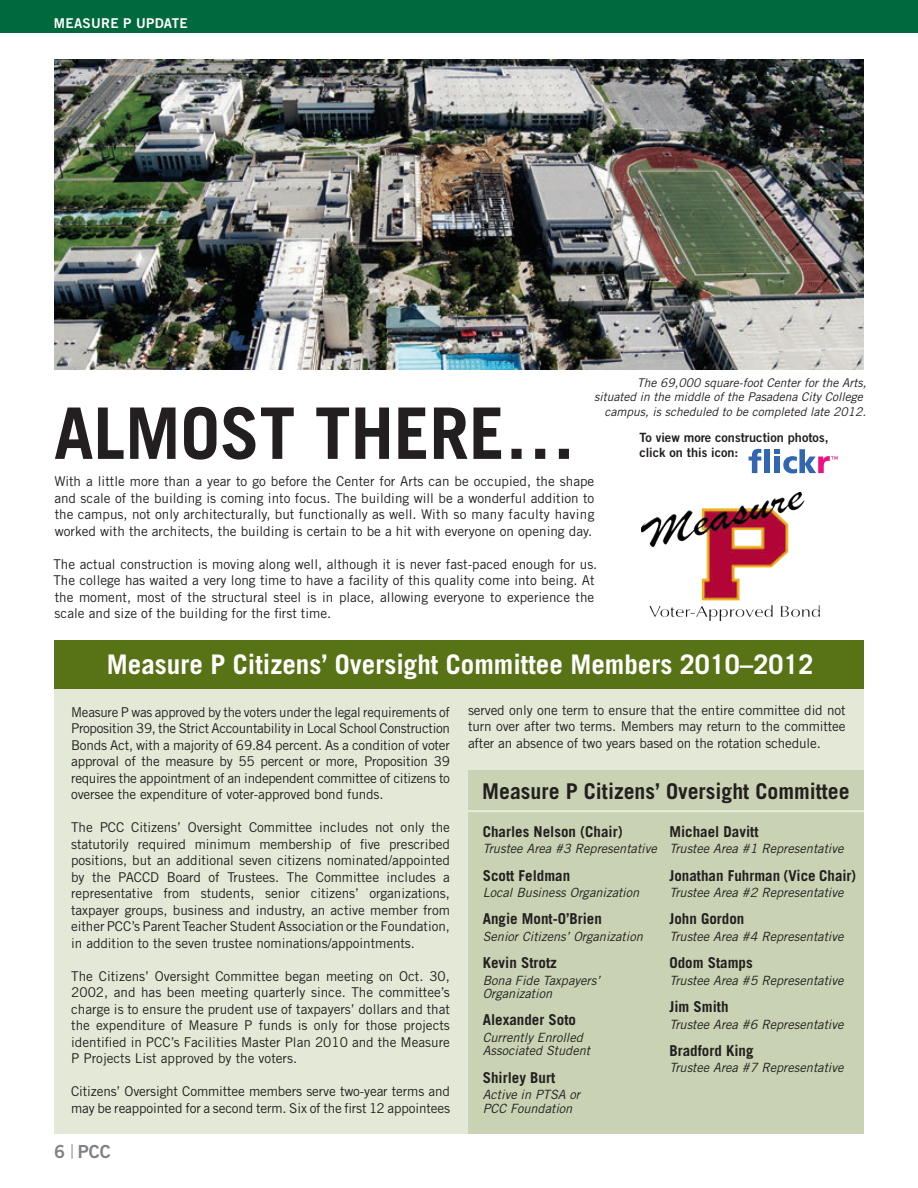
<style>
.page{position:relative;width:918px;height:1188px;background:#fff}
.page>*{position:absolute;margin:0;border:0;box-sizing:border-box;transform-origin:0 0}
.t1{font:700 71.1px "Trade Gothic";color:#231f20}
.t2{font:700 27px "Trade Gothic";color:#fff}
.t3{font:700 21.75px "Trade Gothic";color:#231f20}
.t4{font:18px "Trade Gothic Bold Two";color:#808285}
.t5{font:700 15px "Trade Gothic";color:#231f20}
.t6{font:13.5px/16.5px "Trade Gothic";color:#231f20;text-align:justify}
.t7{font:13.5px "Trade Gothic Bold Two";letter-spacing:.02em;color:#fff}
.t8{font:italic 12.75px "Trade Gothic";color:#231f20}
.t9{font:12.75px/15px "Trade Gothic Bold Two";color:#231f20}
.t10{font:italic 12px "Trade Gothic";color:#231f20}
</style>
<div class="page">
<div style="left:54px;top:646px;width:810px;height:488px;background:#e4e9d7"></div>
<div style="left:54px;top:640px;width:810px;height:49px;background:#587316"></div>
<svg style="left:72px;top:1144px;width:1px;height:15px"></svg>
<div style="left:0;top:0;width:918px;height:32px;background:#00693d"></div>
<img style="left:642px;top:493px;width:177px;height:128px">
<img style="left:54px;top:59px;width:810px;height:311px">
<div style="left:468px;top:771px;width:396px;height:363px;background:#c9d2b2"></div>
<hr style="left:468px;top:810px;width:396px;height:2px;background:#e4e9d7">
<svg style="left:749px;top:449px;width:12px;height:24px"></svg>
<div style="left:764px;top:449px;width:6px;height:24px;background:#3366b1"></div>
<svg style="left:774px;top:449px;width:64px;height:24px"></svg>
<p class="t7" style="left:54px;top:14px;width:135px">MEASURE P UPDATE</p>
<p class="t1" style="left:54px;top:390px;width:523px">ALMOST THERE…</p>
<p class="t10" style="left:637px;top:376px;width:231px">The 69,000 square-foot Center for the Arts,</p>
<p class="t10" style="left:594px;top:390px;width:270px">situated in the middle of the Pasadena City College</p>
<p class="t10" style="left:604px;top:404px;width:263px">campus, is scheduled to be completed late 2012.</p>
<p class="t9" style="left:639px;top:430px;width:191px">To view more construction photos, click on this icon:</p>
<p class="t6" style="left:54px;top:473px;width:542px">With a little more than a year to go before the Center for Arts can be occupied, the shape and scale of the building is coming into focus. The building will be a wonderful addition to the campus, not only architecturally, but functionally as well. With so many faculty having worked with the architects, the building is certain to be a hit with everyone on opening day.</p>
<p class="t6" style="left:53px;top:555px;width:546px;text-align:left">The actual construction is moving along well, although it is never fast-paced enough for us.<br>The college has waited a very long time to have a facility of this quality come into being. At the moment, most of the structural steel is in place, allowing everyone to experience the scale and size of the building for the first time.</p>
<p class="t2" style="left:107px;top:648px;width:708px">Measure P Citizens’ Oversight Committee Members 2010–2012</p>
<p class="t6" style="left:71px;top:704px;width:380px">Measure P was approved by the voters under the legal requirements of Proposition 39, the Strict Accountability in Local School Construction Bonds Act, with a majority of 69.84 percent. As a condition of voter approval of the measure by 55 percent or more, Proposition 39 requires the appointment of an independent committee of citizens to oversee the expenditure of voter-approved bond funds.</p>
<p class="t6" style="left:71px;top:819px;width:380px">The PCC Citizens’ Oversight Committee includes not only the statutorily required minimum membership of five prescribed positions, but an additional seven citizens nominated/appointed by the PACCD Board of Trustees. The Committee includes a representative from students, senior citizens’ organizations, taxpayer groups, business and industry, an active member from either PCC’s Parent Teacher Student Association or the Foundation, in addition to the seven trustee nominations/appointments.</p>
<p class="t6" style="left:71px;top:968px;width:380px">The Citizens’ Oversight Committee began meeting on Oct. 30, 2002, and has been meeting quarterly since. The committee’s charge is to ensure the prudent use of taxpayers’ dollars and that the expenditure of Measure P funds is only for those projects identified in PCC’s Facilities Master Plan 2010 and the Measure P Projects List approved by the voters.</p>
<p class="t6" style="left:71px;top:1083px;width:380px">Citizens’ Oversight Committee members serve two-year terms and may be reappointed for a second term. Six of the first 12 appointees</p>
<p class="t4" style="left:54px;top:1140px;width:12px">6</p>
<p class="t4" style="left:78px;top:1140px;width:34px">PCC</p>
<p class="t6" style="left:468px;top:701px;width:379px">served only one term to ensure that the entire committee did not turn over after two terms. Members may return to the committee after an absence of two years based on the rotation schedule.</p>
<p class="t3" style="left:482px;top:778px;width:369px">Measure P Citizens’ Oversight Committee</p>
<p class="t5" style="left:483px;top:822px;width:141px">Charles Nelson (Chair)</p>
<p class="t8" style="left:483px;top:841px;width:176px">Trustee Area #3 Representative</p>
<p class="t5" style="left:483px;top:866px;width:89px">Scott Feldman</p>
<p class="t8" style="left:483px;top:885px;width:158px">Local Business Organization</p>
<p class="t5" style="left:483px;top:910px;width:121px">Angie Mont-O’Brien</p>
<p class="t8" style="left:483px;top:929px;width:162px">Senior Citizens’ Organization</p>
<p class="t5" style="left:483px;top:954px;width:76px">Kevin Strotz</p>
<p class="t8" style="left:483px;top:972px;width:119px">Bona Fide Taxpayers’</p>
<p class="t8" style="left:483px;top:986px;width:71px">Organization</p>
<p class="t5" style="left:483px;top:1011px;width:95px">Alexander Soto</p>
<p class="t8" style="left:483px;top:1030px;width:102px">Currently Enrolled</p>
<p class="t8" style="left:483px;top:1043px;width:109px">Associated Student</p>
<p class="t5" style="left:483px;top:1068px;width:74px">Shirley Burt</p>
<p class="t8" style="left:483px;top:1087px;width:99px">Active in PTSA or</p>
<p class="t8" style="left:483px;top:1101px;width:91px">PCC Foundation</p>
<p class="t5" style="left:669px;top:822px;width:91px">Michael Davitt</p>
<p class="t8" style="left:669px;top:841px;width:176px">Trustee Area #1 Representative</p>
<p class="t5" style="left:669px;top:866px;width:188px">Jonathan Fuhrman (Vice Chair)</p>
<p class="t8" style="left:669px;top:885px;width:176px">Trustee Area #2 Representative</p>
<p class="t5" style="left:669px;top:910px;width:76px">John Gordon</p>
<p class="t8" style="left:669px;top:929px;width:176px">Trustee Area #4 Representative</p>
<p class="t5" style="left:669px;top:954px;width:85px">Odom Stamps</p>
<p class="t8" style="left:669px;top:972px;width:176px">Trustee Area #5 Representative</p>
<p class="t5" style="left:669px;top:997px;width:61px">Jim Smith</p>
<p class="t8" style="left:669px;top:1016px;width:176px">Trustee Area #6 Representative</p>
<p class="t5" style="left:669px;top:1041px;width:86px">Bradford King</p>
<p class="t8" style="left:669px;top:1060px;width:176px">Trustee Area #7 Representative</p>
</div>
